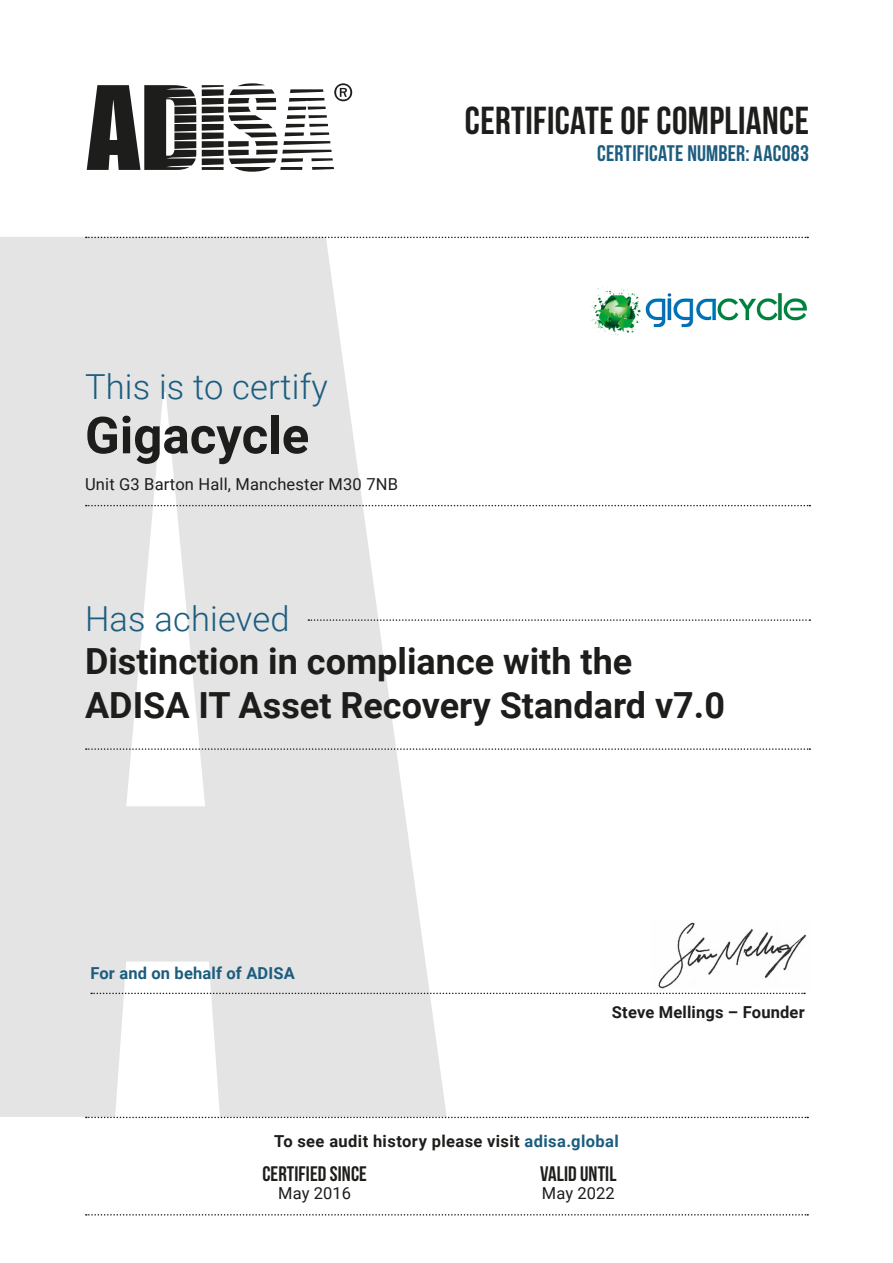
<style>
.page{position:relative;width:893px;height:1263px;background:#fff}
.page>*{position:absolute;margin:0;border:0;box-sizing:border-box;transform-origin:0 0}
.Body_paragraph{font:700 51px "Roboto";color:#1d1d1b}
.t1{font:39px "Bebas Neue";letter-spacing:.01em;color:#1d1d1b}
.Body_paragraph-2{font:700 36px/43.5px "Roboto";color:#1d1d1b}
.Body_paragraph-3{font:300 34.5px "Roboto";letter-spacing:.005em;color:#1c5d7f}
.Body_paragraph-4{font:22.5px "Bebas Neue";letter-spacing:.01em;color:#1c5d7f}
.Bullet_Points{font:21px "Bebas Neue";letter-spacing:.005em;color:#1d1d1b}
.Body_paragraph-5{font:700 16.5px "Roboto";letter-spacing:.02em;color:#1d1d1b}
.Body_paragraph-6{font:16.5px "Roboto";letter-spacing:.01em;color:#1d1d1b}
.Body_paragraph-7{font:700 16.5px "Roboto";letter-spacing:.01em;color:#1c5d7f}
.Bullet_Points-2{font:16.5px "Roboto";letter-spacing:.005em;color:#1d1d1b}
.s1{color:#1c5d7f}
</style>
<div class="page">
<svg style="left:0;top:236px;width:459px;height:883px;fill:#e4e4e4"></svg>
<svg style="left:87px;top:83px;width:265px;height:89px"></svg>
<svg style="left:86px;top:237px;width:722px;height:1px"></svg>
<svg style="left:308px;top:619px;width:502px;height:2px"></svg>
<svg style="left:86px;top:748px;width:724px;height:2px"></svg>
<svg style="left:86px;top:505px;width:724px;height:1px"></svg>
<svg style="left:86px;top:1214px;width:722px;height:1px"></svg>
<svg style="left:86px;top:1117px;width:722px;height:1px"></svg>
<img style="left:648px;top:922px;width:159px;height:71px">
<svg style="left:91px;top:993px;width:714px;height:1px"></svg>
<img style="left:591px;top:287px;width:216px;height:49px">
<p class="t1" style="left:465px;top:99px;width:346px">CERTIFICATE OF COMPLIANCE</p>
<p class="Body_paragraph-4" style="left:597px;top:141px;width:213px">CERTIFICATE NUMBER: AAC083</p>
<p class="Body_paragraph-3" style="left:85px;top:363px;width:244px">This is to certify</p>
<p class="Body_paragraph" style="left:85px;top:399px;width:226px">Gigacycle</p>
<p class="Body_paragraph-6" style="left:85px;top:473px;width:314px">Unit G3 Barton Hall, Manchester M30 7NB</p>
<p class="Body_paragraph-3" style="left:85px;top:594px;width:206px">Has achieved</p>
<p class="Body_paragraph-2" style="left:85px;top:638px;width:641px">Distinction in compliance with the<br>ADISA IT Asset Recovery Standard v7.0</p>
<p class="Body_paragraph-7" style="left:90px;top:961px;width:206px">For and on behalf of ADISA</p>
<p class="Body_paragraph-5" style="left:612px;top:1001px;width:194px">Steve Mellings – Founder</p>
<p class="Body_paragraph-5" style="left:274px;top:1130px;width:346px">To see audit history please visit <span class="s1">adisa.global</span></p>
<p class="Bullet_Points" style="left:262px;top:1162px;width:106px">CERTIFIED SINCE</p>
<p class="Bullet_Points-2" style="left:278px;top:1182px;width:74px">May 2016</p>
<p class="Bullet_Points" style="left:540px;top:1162px;width:78px">VALID UNTIL</p>
<p class="Bullet_Points-2" style="left:542px;top:1182px;width:74px">May 2022</p>
</div>
